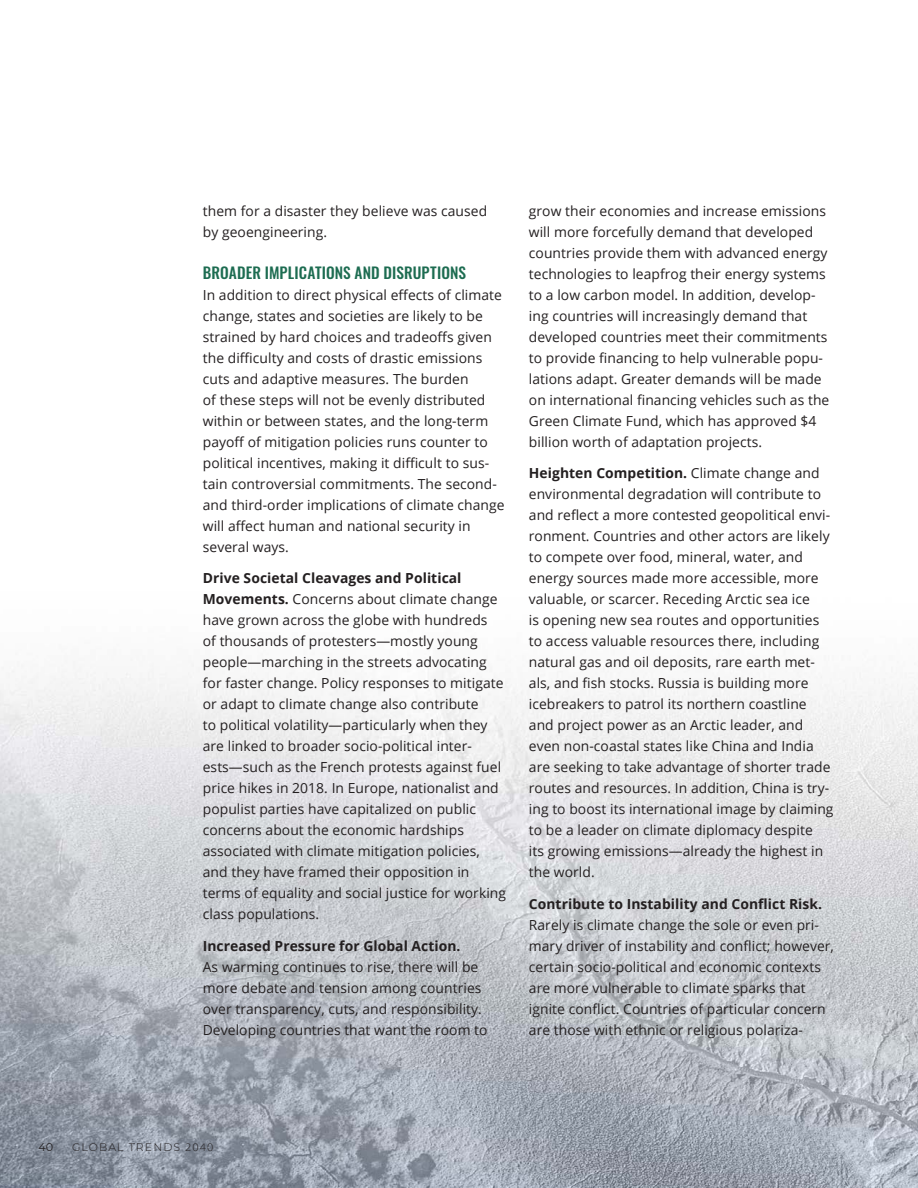
<style>
.page{position:relative;width:918px;height:1188px;background:#fff}
.page>*{position:absolute;margin:0;border:0;box-sizing:border-box;transform-origin:0 0}
.A_Head--Green{font:500 15.3px "Oswald";letter-spacing:.005em;color:#1d6c51}
.t1{font:13.8px/21px "Open Sans";letter-spacing:.005em;color:#231f20}
.t2{font:11.25px "Montserrat";color:#231f20}
.t3{font:300 10.95px "Montserrat";letter-spacing:.1em;color:#231f20}
.s1{font-weight:700}
.s2{font-family:"Open Sans";font-size:10.35px}
</style>
<div class="page">
<img style="left:0;top:655px;width:918px;height:533px">
<p class="t1" style="left:203px;top:200px;width:286px">them for a disaster they believe was caused by geoengineering.</p>
<p class="A_Head--Green" style="left:203px;top:259px;width:265px">BROADER IMPLICATIONS AND DISRUPTIONS</p>
<p class="t1" style="left:203px;top:284px;width:303px">In addition to direct physical effects of climate change, states and societies are likely to be strained by hard choices and tradeoffs given the difficulty and costs of drastic emissions cuts and adaptive measures. The burden<br>of these steps will not be evenly distributed within or between states, and the long-term payoff of mitigation policies runs counter to political incentives, making it difficult to sus&shy;tain controversial commitments. The second&shy;and third-order implications of climate change will affect human and national security in several ways.</p>
<p class="t1" style="left:203px;top:567px;width:305px"><span class="s1">Drive Societal Cleavages and Political Movements.</span> Concerns about climate change have grown across the globe with hundreds<br>of thousands of protesters—mostly young people—marching in the streets advocating for faster change. Policy responses to mitigate or adapt to climate change also contribute<br>to political volatility—particularly when they are linked to broader socio-political inter&shy;ests—such as the French protests against fuel price hikes in 2018. In Europe, nationalist and populist parties have capitalized on public concerns about the economic hardships associated with climate mitigation policies, and they have framed their opposition in terms of equality and social justice for working class populations.</p>
<p class="t1" style="left:203px;top:935px;width:286px"><span class="s1">Increased Pressure for Global Action.<br></span>As warming continues to rise, there will be more debate and tension among countries over transparency, cuts, and responsibility.<br>Developing countries that want the room to</p>
<p class="t1" style="left:529px;top:200px;width:302px">grow their economies and increase emissions will more forcefully demand that developed countries provide them with advanced energy technologies to leapfrog their energy systems to a low carbon model. In addition, develop&shy;ing countries will increasingly demand that developed countries meet their commitments to provide financing to help vulnerable popu&shy;lations adapt. Greater demands will be made on international financing vehicles such as the Green Climate Fund, which has approved $4 billion worth of adaptation projects.</p>
<p class="t1" style="left:529px;top:462px;width:306px"><span class="s1">Heighten Competition.</span> Climate change and environmental degradation will contribute to and reflect a more contested geopolitical envi&shy;ronment. Countries and other actors are likely to compete over food, mineral, water, and energy sources made more accessible, more valuable, or scarcer. Receding Arctic sea ice<br>is opening new sea routes and opportunities to access valuable resources there, including natural gas and oil deposits, rare earth met&shy;als, and fish stocks. Russia is building more icebreakers to patrol its northern coastline and project power as an Arctic leader, and even non-coastal states like China and India are seeking to take advantage of shorter trade routes and resources. In addition, China is try&shy;ing to boost its international image by claiming to be a leader on climate diplomacy despite<br>its growing emissions—already the highest in the world.</p>
<p class="t1" style="left:529px;top:893px;width:307px"><span class="s1">Contribute to Instability and Conflict Risk.<br></span>Rarely is climate change the sole or even pri&shy;mary driver of instability and conflict; however, certain socio-political and economic contexts are more vulnerable to climate sparks that ignite conflict. Countries of particular concern are those with ethnic or religious polariza-</p>
<p class="t2" style="left:39px;top:1139px;width:16px">40</p>
<p class="t3" style="left:72px;top:1140px;width:143px">GLOBAL TRENDS <span class="s2">2040</span></p>
</div>
